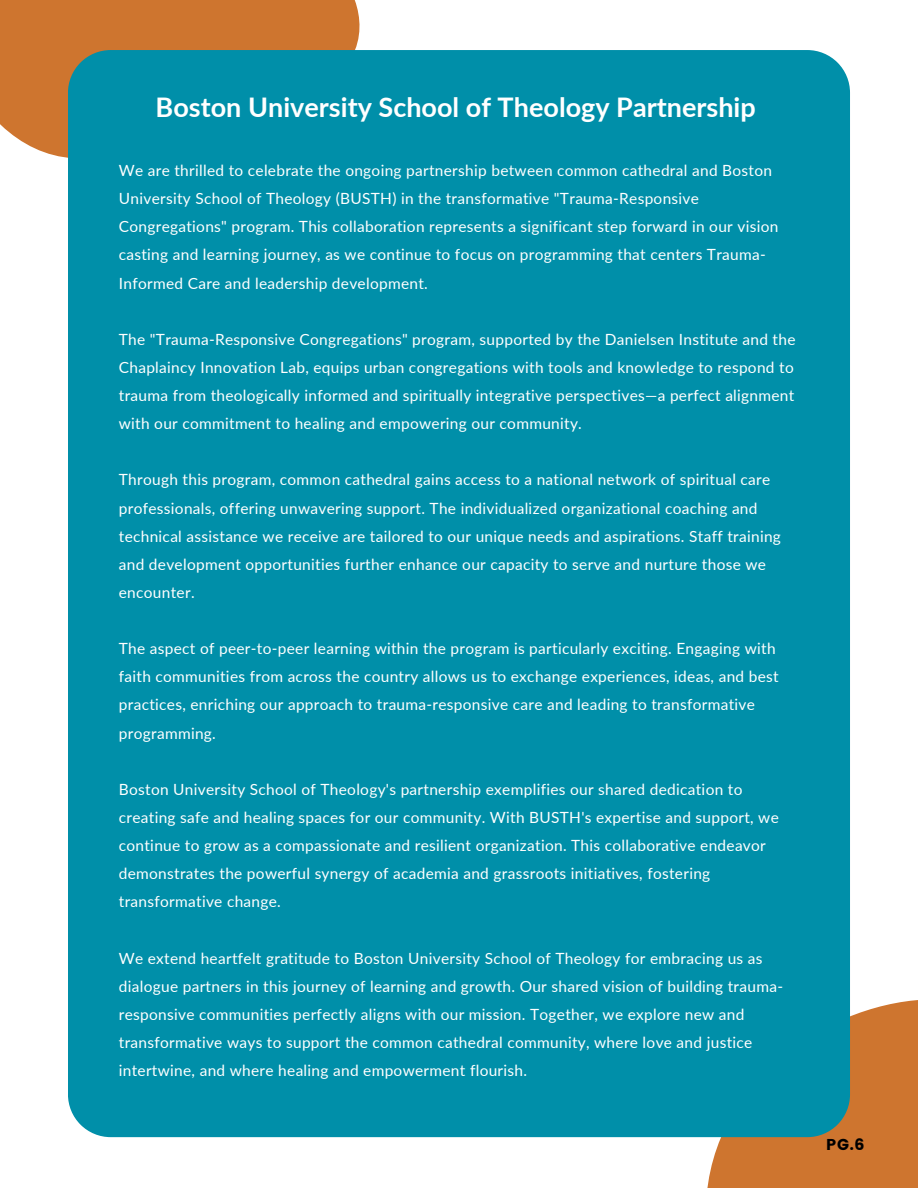
<style>
.page{position:relative;width:918px;height:1188px;background:#fff}
.page>*{position:absolute;margin:0;border:0;box-sizing:border-box;transform-origin:0 0}
.t1{font:700 27px "Lato";color:#fff}
.t2{font:15.75px "Poppins";color:#000}
.t3{font:15.45px/28.2px "Lato";letter-spacing:.02em;color:#fff}
</style>
<div class="page">
<div style="left:702px;top:1000px;width:216px;height:188px;background:#ce752f"></div>
<div style="left:0;top:0;width:360px;height:158px;background:#ce752f"></div>
<div style="left:68px;top:50px;width:782px;height:1087px;background:#008fa9"></div>
<p class="t1" style="left:156px;top:91px;width:602px">Boston University School of Theology Partnership</p>
<p class="t3" style="left:119px;top:156px;width:661px">We are thrilled to celebrate the ongoing partnership between common cathedral and Boston University School of Theology (BUSTH) in the transformative "Trauma-Responsive Congregations" program. This collaboration represents a significant step forward in our vision casting and learning journey, as we continue to focus on programming that centers Trauma-Informed Care and leadership development.</p>
<p class="t3" style="left:119px;top:325px;width:678px;text-align:justify">The "Trauma-Responsive Congregations" program, supported by the Danielsen Institute and the Chaplaincy Innovation Lab, equips urban congregations with tools and knowledge to respond to trauma from theologically informed and spiritually integrative perspectives—a perfect alignment with our commitment to healing and empowering our community.</p>
<p class="t3" style="left:119px;top:465px;width:664px">Through this program, common cathedral gains access to a national network of spiritual care professionals, offering unwavering support. The individualized organizational coaching and technical assistance we receive are tailored to our unique needs and aspirations. Staff training and development opportunities further enhance our capacity to serve and nurture those we encounter.</p>
<p class="t3" style="left:119px;top:634px;width:661px">The aspect of peer-to-peer learning within the program is particularly exciting. Engaging with faith communities from across the country allows us to exchange experiences, ideas, and best practices, enriching our approach to trauma-responsive care and leading to transformative programming.</p>
<p class="t3" style="left:119px;top:775px;width:662px">Boston University School of Theology's partnership exemplifies our shared dedication to creating safe and healing spaces for our community. With BUSTH's expertise and support, we continue to grow as a compassionate and resilient organization. This collaborative endeavor demonstrates the powerful synergy of academia and grassroots initiatives, fostering transformative change.</p>
<p class="t3" style="left:119px;top:944px;width:666px">We extend heartfelt gratitude to Boston University School of Theology for embracing us as dialogue partners in this journey of learning and growth. Our shared vision of building trauma&shy;responsive communities perfectly aligns with our mission. Together, we explore new and transformative ways to support the common cathedral community, where love and justice intertwine, and where healing and empowerment flourish.</p>
<p class="t2" style="left:826px;top:1135px;width:40px">PG.6</p>
</div>
